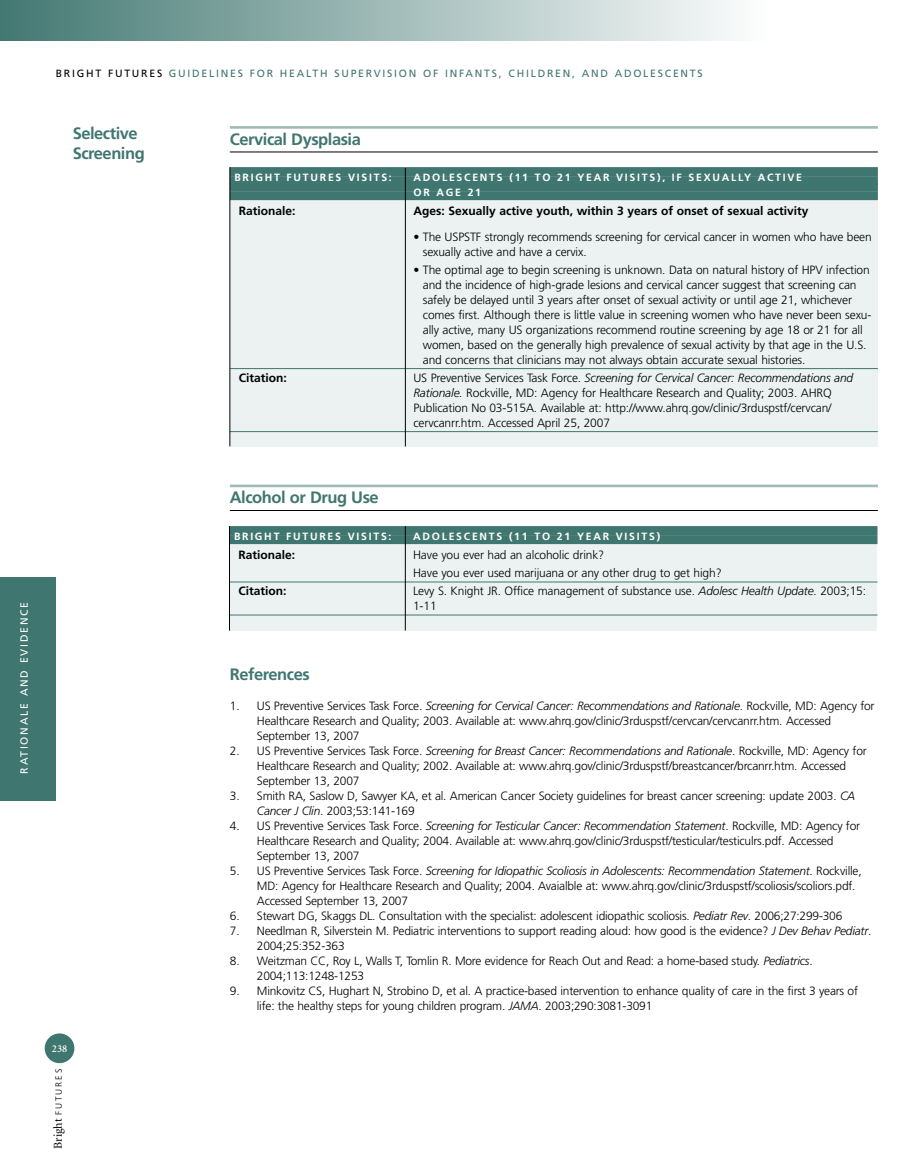
<style>
.page{position:relative;width:918px;height:1175px;background:#fff}
.page>*{position:absolute;margin:0;border:0;box-sizing:border-box;transform-origin:0 0}
.t1{font:700 16.5px/19.5px "Frutiger";letter-spacing:-.03em;color:#407670}
.t2{font:300 12px/15px "Frutiger";letter-spacing:-.015em;color:#000}
.t3{font:700 12px "Frutiger";color:#000}
.t4{font:700 10.5px/15px "Frutiger";letter-spacing:.165em;color:#fff}
.t5{font:10.5px "Frutiger";letter-spacing:.165em;color:#407670}
.t6{font:10.5px "Frutiger";letter-spacing:.165em;color:#fff}
.t7{font:600 10.5px "Minion";color:#fff}
.t8{font:300 9px "Frutiger";letter-spacing:.22em;color:#000}
.s1{color:#000}
.s2{font-style:italic}
.s3{font-family:"Minion";font-weight:400;font-size:12px}
</style>
<div class="page">
<div style="left:0;top:0;width:768px;height:41px;background:linear-gradient(to right,#437872,#fdfdfd)"></div>
<div style="left:45px;top:1033px;width:29px;height:30px;background:#407670;border-radius:50%"></div>
<div style="left:0;top:577px;width:56px;height:223px;background:#407670"></div>
<hr style="left:230px;top:126px;width:648px;height:3px;background:#a0bbb8">
<hr style="left:230px;top:152px;width:648px;height:1px;background:#000">
<div style="left:230px;top:167px;width:648px;height:279px;background:#ecf1f1"></div>
<div style="left:230px;top:167px;width:648px;height:9px;background:#407670"></div>
<div style="left:230px;top:176px;width:648px;height:9px;background:#407670"></div>
<div style="left:230px;top:182px;width:648px;height:9px;background:#407670"></div>
<div style="left:230px;top:191px;width:648px;height:9px;background:#407670"></div>
<hr style="left:230px;top:368px;width:648px;height:1px;background:#407670">
<hr style="left:230px;top:431px;width:648px;height:1px;background:#407670">
<hr style="left:405px;top:168px;width:1px;height:278px;background:#000">
<div style="left:230px;top:526px;width:648px;height:104px;background:#ecf1f1"></div>
<div style="left:230px;top:526px;width:648px;height:9px;background:#407670"></div>
<div style="left:230px;top:535px;width:648px;height:9px;background:#407670"></div>
<hr style="left:230px;top:581px;width:648px;height:1px;background:#407670">
<hr style="left:230px;top:614px;width:648px;height:1px;background:#407670">
<hr style="left:230px;top:484px;width:648px;height:3px;background:#a0bbb8">
<hr style="left:230px;top:510px;width:648px;height:1px;background:#000">
<hr style="left:229px;top:526px;width:1px;height:104px;background:#000">
<hr style="left:405px;top:526px;width:1px;height:104px;background:#000">
<hr style="left:230px;top:167px;width:1px;height:279px;background:#000">
<p class="t5" style="left:56px;top:69px;width:648px"><span class="s1">BRIGHT FUTURES</span> GUIDELINES FOR HEALTH SUPERVISION OF INFANTS, CHILDREN, AND ADOLESCENTS</p>
<h1 class="t1" style="left:73px;top:125px;width:74px">Selective<br>Screening</h1>
<h1 class="t1" style="left:230px;top:131px;width:133px">Cervical Dysplasia</h1>
<p class="t4" style="left:234px;top:170px;width:159px">BRIGHT FUTURES VISITS:</p>
<p class="t4" style="left:413px;top:170px;width:390px">ADOLESCENTS (11 TO 21 YEAR VISITS), IF SEXUALLY ACTIVE<br>OR AGE 21</p>
<p class="t3" style="left:239px;top:206px;width:58px">Rationale:</p>
<p class="t3" style="left:413px;top:206px;width:397px">Ages: Sexually active youth, within 3 years of onset of sexual activity</p>
<p class="t2" style="left:423px;top:230px;width:451px;text-indent:-9px">• The USPSTF strongly recommends screening for cervical cancer in women who have been sexually active and have a cervix.</p>
<p class="t2" style="left:423px;top:263px;width:450px;text-indent:-9px">• The optimal age to begin screening is unknown. Data on natural history of HPV infection and the incidence of high-grade lesions and cervical cancer suggest that screening can safely be delayed until 3 years after onset of sexual activity or until age 21, whichever comes first. Although there is little value in screening women who have never been sexu&shy;ally active, many US organizations recommend routine screening by age 18 or 21 for all women, based on the generally high prevalence of sexual activity by that age in the U.S. and concerns that clinicians may not always obtain accurate sexual histories.</p>
<p class="t3" style="left:239px;top:373px;width:50px">Citation:</p>
<p class="t2" style="left:413px;top:371px;width:441px">US Preventive Services Task Force. <span class="s2">Screening for Cervical Cancer: Recommendations and Rationale.</span> Rockville, MD: Agency for Healthcare Research and Quality; 2003. AHRQ Publication No 03-515A. Available at: http://www.ahrq.gov/clinic/3rduspstf/cervcan/ cervcanrr.htm. Accessed April 25, 2007</p>
<p class="t6" style="left:20px;top:773px;width:173px;rotate:-90deg">RATIONALE AND EVIDENCE</p>
<p class="t7" style="left:52px;top:1044px;width:17px">238</p>
<p class="t8" style="left:55px;top:1149px;width:82px;rotate:-90deg"><span class="s3">Bright</span> FUTURES</p>
<h1 class="t1" style="left:230px;top:489px;width:150px">Alcohol or Drug Use</h1>
<p class="t4" style="left:234px;top:529px;width:159px">BRIGHT FUTURES VISITS:</p>
<p class="t4" style="left:413px;top:529px;width:249px">ADOLESCENTS (11 TO 21 YEAR VISITS)</p>
<p class="t3" style="left:238px;top:550px;width:58px">Rationale:</p>
<p class="t2" style="left:413px;top:547px;width:310px;line-height:18px">Have you ever had an alcoholic drink?<br>Have you ever used marijuana or any other drug to get high?</p>
<p class="t3" style="left:239px;top:586px;width:50px">Citation:</p>
<p class="t2" style="left:413px;top:584px;width:455px">Levy S. Knight JR. Office management of substance use. <span class="s2">Adolesc Health Update.</span> 2003;15:<br>1-11</p>
<h1 class="t1" style="left:230px;top:666px;width:81px">References</h1>
<p class="t2" style="left:257px;top:699px;width:619px;text-indent:-27px">1. US Preventive Services Task Force. <span class="s2">Screening for Cervical Cancer: Recommendations and Rationale</span>. Rockville, MD: Agency for<br>Healthcare Research and Quality; 2003. Available at: www.ahrq.gov/clinic/3rduspstf/cervcan/cervcanrr.htm. Accessed<br>September 13, 2007</p>
<p class="t2" style="left:257px;top:744px;width:611px;text-indent:-27px">2. US Preventive Services Task Force. <span class="s2">Screening for Breast Cancer: Recommendations and Rationale</span>. Rockville, MD: Agency for<br>Healthcare Research and Quality; 2002. Available at: www.ahrq.gov/clinic/3rduspstf/breastcancer/brcanrr.htm. Accessed<br>September 13, 2007</p>
<p class="t2" style="left:257px;top:789px;width:600px;text-indent:-27px">3. Smith RA, Saslow D, Sawyer KA, et al. American Cancer Society guidelines for breast cancer screening: update 2003. <span class="s2">CA<br>Cancer J Clin</span>. 2003;53:141-169</p>
<p class="t2" style="left:257px;top:819px;width:605px;text-indent:-27px">4. US Preventive Services Task Force. <span class="s2">Screening for Testicular Cancer: Recommendation Statement</span>. Rockville, MD: Agency for<br>Healthcare Research and Quality; 2004. Available at: www.ahrq.gov/clinic/3rduspstf/testicular/testiculrs.pdf. Accessed<br>September 13, 2007</p>
<p class="t2" style="left:257px;top:864px;width:606px;text-indent:-27px">5. US Preventive Services Task Force. <span class="s2">Screening for Idiopathic Scoliosis in Adolescents: Recommendation Statement</span>. Rockville,<br>MD: Agency for Healthcare Research and Quality; 2004. Avaialble at: www.ahrq.gov/clinic/3rduspstf/scoliosis/scoliors.pdf.<br>Accessed September 13, 2007</p>
<p class="t2" style="left:230px;top:909px;width:614px">6. Stewart DG, Skaggs DL. Consultation with the specialist: adolescent idiopathic scoliosis. <span class="s2">Pediatr Rev</span>. 2006;27:299-306</p>
<p class="t2" style="left:257px;top:924px;width:616px;text-indent:-27px">7. Needlman R, Silverstein M. Pediatric interventions to support reading aloud: how good is the evidence? <span class="s2">J Dev Behav Pediatr</span>.<br>2004;25:352-363</p>
<p class="t2" style="left:257px;top:954px;width:557px;text-indent:-27px">8. Weitzman CC, Roy L, Walls T, Tomlin R. More evidence for Reach Out and Read: a home-based study. <span class="s2">Pediatrics</span>.<br>2004;113:1248-1253</p>
<p class="t2" style="left:257px;top:984px;width:603px;text-indent:-27px">9. Minkovitz CS, Hughart N, Strobino D, et al. A practice-based intervention to enhance quality of care in the first 3 years of life: the healthy steps for young children program. <span class="s2">JAMA</span>. 2003;290:3081-3091</p>
</div>
